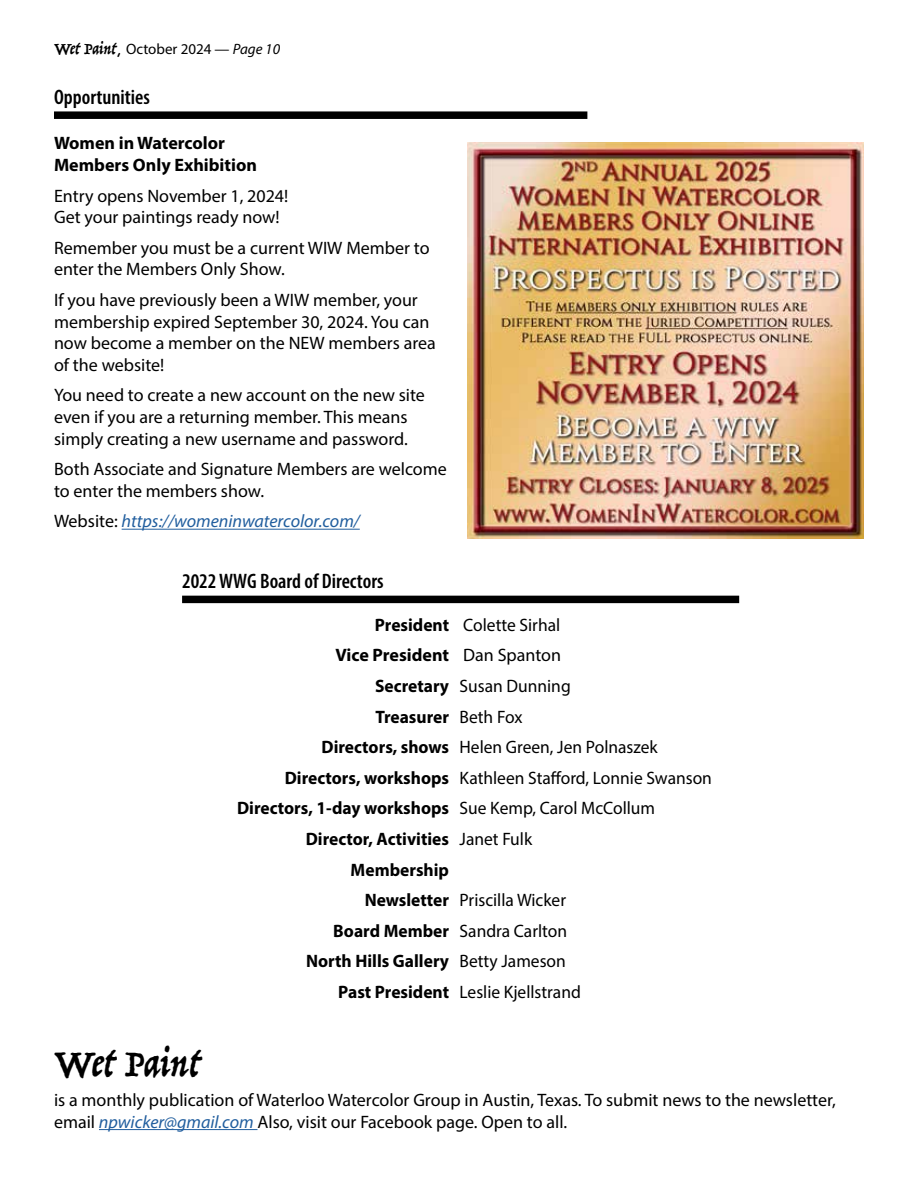
<style>
.page{position:relative;width:918px;height:1188px;background:#fff}
.page>*{position:absolute;margin:0;border:0;box-sizing:border-box;transform-origin:0 0}
.t1{font:42px "Trattatello";color:#000}
.t2{font:600 condensed 21px "Myriad Pro";color:#000}
.t3{font:18px/21.6px "Myriad Pro";color:#000}
.t4{font:700 18px/21.6px "Myriad Pro";color:#000}
.t5{font:italic 18px "Myriad Pro";color:#215e9e}
.t6{font:15px "Myriad Pro";color:#000}
.s1{font-family:"Trattatello";font-size:18px}
.s2{font-family:"Comic Sans MS";font-size:18px}
.s3{font-style:italic}
.s4{font-style:normal;color:#000}
.s5{font-weight:700}
.s6{font-weight:400}
.s7{font-style:italic;color:#215e9e}
</style>
<div class="page">
<div style="left:182px;top:596px;width:557px;height:7px;background:#000"></div>
<hr style="left:99px;top:1129px;width:159px;height:1px;background:#215e9e">
<div style="left:54px;top:111px;width:533px;height:8px;background:#000"></div>
<hr style="left:122px;top:529px;width:238px;height:1px;background:#215e9e">
<img style="left:468px;top:142px;width:396px;height:396px">
<p class="t6" style="left:54px;top:40px;width:228px"><span class="s1">Wet Paint</span><span class="s2">,</span> October 2024 — <span class="s3">Page 10</span></p>
<p class="t2" style="left:54px;top:84px;width:98px">Opportunities</p>
<p class="t4" style="left:54px;top:132px;width:205px">Women in Watercolor<br>Members Only Exhibition</p>
<p class="t3" style="left:54px;top:184px;width:236px">Entry opens November 1, 2024!<br>Get your paintings ready now!</p>
<p class="t3" style="left:54px;top:237px;width:377px">Remember you must be a current WIW Member to enter the Members Only Show.</p>
<p class="t3" style="left:54px;top:289px;width:383px">If you have previously been a WIW member, your membership expired September 30, 2024. You can now become a member on the NEW members area of the website!</p>
<p class="t3" style="left:54px;top:384px;width:372px">You need to create a new account on the new site even if you are a returning member. This means simply creating a new username and password.</p>
<p class="t3" style="left:54px;top:458px;width:394px">Both Associate and Signature Members are welcome to enter the members show.</p>
<p class="t5" style="left:54px;top:510px;width:307px"><span class="s4">Website:</span> https://womeninwatercolor.com/</p>
<p class="t2" style="left:182px;top:568px;width:203px">2022 WWG Board of Directors</p>
<p class="t3" style="left:375px;top:614px;width:187px"><span class="s5">President</span> Colette Sirhal</p>
<p class="t4" style="left:336px;top:644px;width:227px">Vice President <span class="s6">Dan Spanton</span></p>
<p class="t3" style="left:375px;top:675px;width:197px"><span class="s5">Secretary</span> Susan Dunning</p>
<p class="t4" style="left:375px;top:705px;width:148px">Treasurer <span class="s6">Beth Fox</span></p>
<p class="t3" style="left:321px;top:736px;width:338px"><span class="s5">Directors, shows</span> Helen Green, Jen Polnaszek</p>
<p class="t3" style="left:285px;top:767px;width:429px"><span class="s5">Directors, workshops</span> Kathleen Stafford, Lonnie Swanson</p>
<p class="t4" style="left:237px;top:797px;width:420px">Directors, 1-day workshops <span class="s6">Sue Kemp, Carol McCollum</span></p>
<p class="t4" style="left:306px;top:827px;width:228px">Director, Activities <span class="s6">Janet Fulk</span></p>
<p class="t4" style="left:351px;top:858px;width:100px">Membership</p>
<p class="t3" style="left:365px;top:889px;width:203px"><span class="s5">Newsletter</span> Priscilla Wicker</p>
<p class="t3" style="left:333px;top:920px;width:235px"><span class="s5">Board Member</span> Sandra Carlton</p>
<p class="t4" style="left:306px;top:950px;width:261px">North Hills Gallery <span class="s6">Betty Jameson</span></p>
<p class="t3" style="left:338px;top:981px;width:244px"><span class="s5">Past President</span> Leslie Kjellstrand</p>
<h1 class="t1" style="left:54px;top:1037px;width:146px">Wet Paint</h1>
<p class="t3" style="left:54px;top:1089px;width:783px">is a monthly publication of Waterloo Watercolor Group in Austin, Texas. To submit news to the newsletter, email <span class="s7">npwicker@gmail.com</span> Also, visit our Facebook page. Open to all.</p>
</div>
